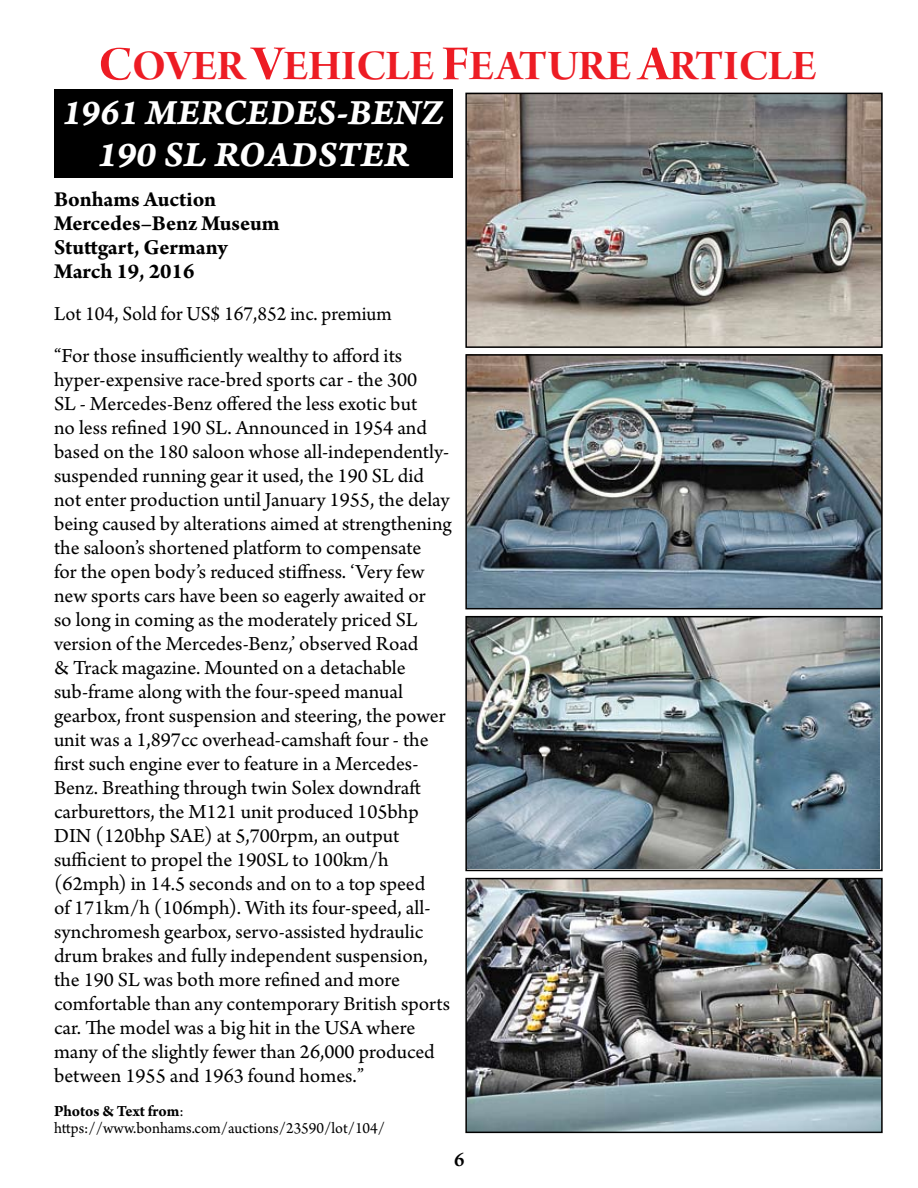
<style>
.page{position:relative;width:918px;height:1188px;background:#fff}
.page>*{position:absolute;margin:0;border:0;box-sizing:border-box;transform-origin:0 0}
.t1{font:45px "Arno Pro Bold Display";color:#ed1c24}
.t2{font:37.5px/42px "Arno Pro Bold Italic Caption";color:#fff;text-align:center;scale:.96 1}
.t3{font:700 22.5px/24px "Arno Pro";letter-spacing:-.005em;color:#000}
.t4{font:21px/24px "Arno Pro";color:#000}
.t5{font:600 21px "Arno Pro";color:#000}
.t6{font:16.5px/16.5px "Arno Pro";color:#000}
.s1{font-size:51px}
.s2{font-size:52.5px}
.s3{font-weight:700}
</style>
<div class="page">
<div style="left:54px;top:90px;width:398px;height:88px;background:#000"></div>
<img style="left:468px;top:96px;width:412px;height:249px">
<div style="left:465px;top:93px;width:418px;height:255px;border:2px solid #000"></div>
<img style="left:468px;top:357px;width:412px;height:249px">
<div style="left:465px;top:354px;width:418px;height:255px;border:2px solid #000"></div>
<img style="left:468px;top:619px;width:411px;height:249px">
<div style="left:465px;top:616px;width:418px;height:255px;border:2px solid #000"></div>
<img style="left:468px;top:881px;width:412px;height:249px">
<div style="left:465px;top:878px;width:418px;height:255px;border:2px solid #000"></div>
<h1 class="t1" style="left:98px;top:41px;width:720px"><span class="s1">C</span>OVER <span class="s2">V</span>EHICLE <span class="s2">F</span>EATURE <span class="s2">A</span>RTICLE</h1>
<h2 class="t2" style="left:62px;top:92px;width:399px">1961 MERCEDES-BENZ<br>190 SL ROADSTER</h2>
<p class="t3" style="left:54px;top:188px;width:227px">Bonhams Auction<br>Mercedes–Benz Museum<br>Stuttgart, Germany<br>March 19, 2016</p>
<p class="t4" style="left:54px;top:294px;width:350px;line-height:42px">Lot 104, Sold for US$ 167,852 inc. premium “For those insufficiently wealthy to afford its</p>
<p class="t4" style="left:54px;top:369px;width:399px">hyper-expensive race-bred sports car - the 300<br>SL - Mercedes-Benz offered the less exotic but<br>no less refined 190 SL. Announced in 1954 and based on the 180 saloon whose all-independently&shy;suspended running gear it used, the 190 SL did not enter production until January 1955, the delay being caused by alterations aimed at strengthening the saloon’s shortened platform to compensate<br>for the open body’s reduced stiffness. ‘Very few new sports cars have been so eagerly awaited or<br>so long in coming as the moderately priced SL version of the Mercedes-Benz,’ observed Road<br>&amp; Track magazine. Mounted on a detachable sub-frame along with the four-speed manual gearbox, front suspension and steering, the power unit was a 1,897cc overhead-camshaft four - the first such engine ever to feature in a Mercedes-Benz. Breathing through twin Solex downdraft carburettors, the M121 unit produced 105bhp DIN (120bhp SAE) at 5,700rpm, an output sufficient to propel the 190SL to 100km/h (62mph) in 14.5 seconds and on to a top speed<br>of 171km/h (106mph). With its four-speed, all&shy;synchromesh gearbox, servo-assisted hydraulic drum brakes and fully independent suspension, the 190 SL was both more refined and more comfortable than any contemporary British sports car. The model was a big hit in the USA where many of the slightly fewer than 26,000 produced between 1955 and 1963 found homes.”</p>
<p class="t6" style="left:54px;top:1104px;width:333px"><span class="s3">Photos &amp; Text from</span>: https://www.bonhams.com/auctions/23590/lot/104/</p>
<p class="t5" style="left:454px;top:1147px;width:12px">6</p>
</div>
